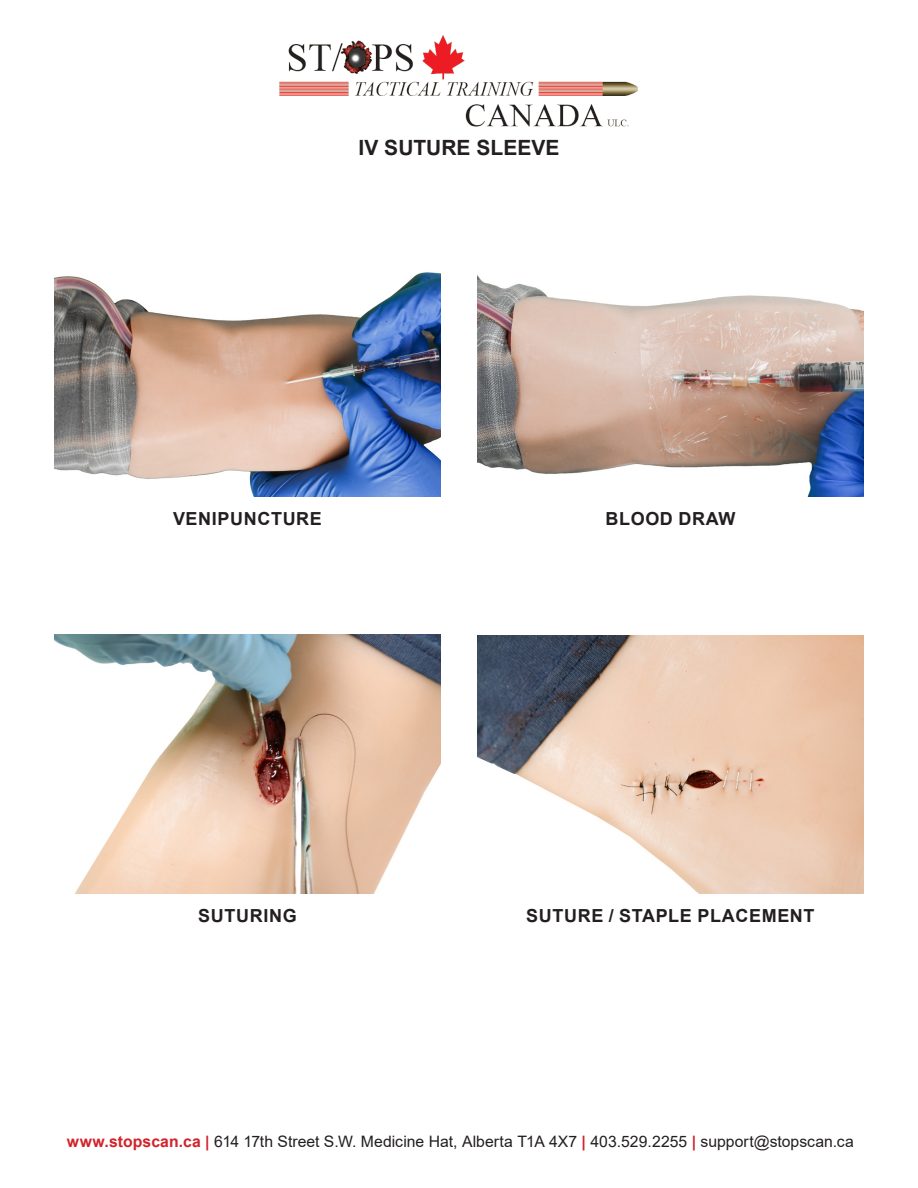
<style>
.page{position:relative;width:918px;height:1188px;background:#fff}
.page>*{position:absolute;margin:0;border:0;box-sizing:border-box;transform-origin:0 0}
.t1{font:700 21px "Arial";color:#231f20}
.t2{font:700 18px "Arial";letter-spacing:.035em;color:#231f20}
.t3{font:15.75px "Arial";color:#231f20}
.s1{font-weight:700;color:#d1232a}
</style>
<div class="page">
<img style="left:54px;top:272px;width:387px;height:224px">
<img style="left:477px;top:635px;width:387px;height:258px">
<img style="left:477px;top:275px;width:387px;height:221px">
<img style="left:54px;top:635px;width:387px;height:259px">
<img style="left:279px;top:35px;width:359px;height:92px">
<p class="t1" style="left:359px;top:133px;width:202px">IV SUTURE SLEEVE</p>
<p class="t2" style="left:173px;top:506px;width:150px">VENIPUNCTURE</p>
<p class="t2" style="left:605px;top:506px;width:132px">BLOOD DRAW</p>
<p class="t2" style="left:198px;top:903px;width:100px">SUTURING</p>
<p class="t2" style="left:526px;top:903px;width:290px">SUTURE / STAPLE PLACEMENT</p>
<p class="t3" style="left:67px;top:1131px;width:789px"><span class="s1">www.stopscan.ca |</span> 614 17th Street S.W. Medicine Hat, Alberta T1A 4X7 <span class="s1">|</span> 403.529.2255 <span class="s1">|</span> support@stopscan.ca</p>
</div>
